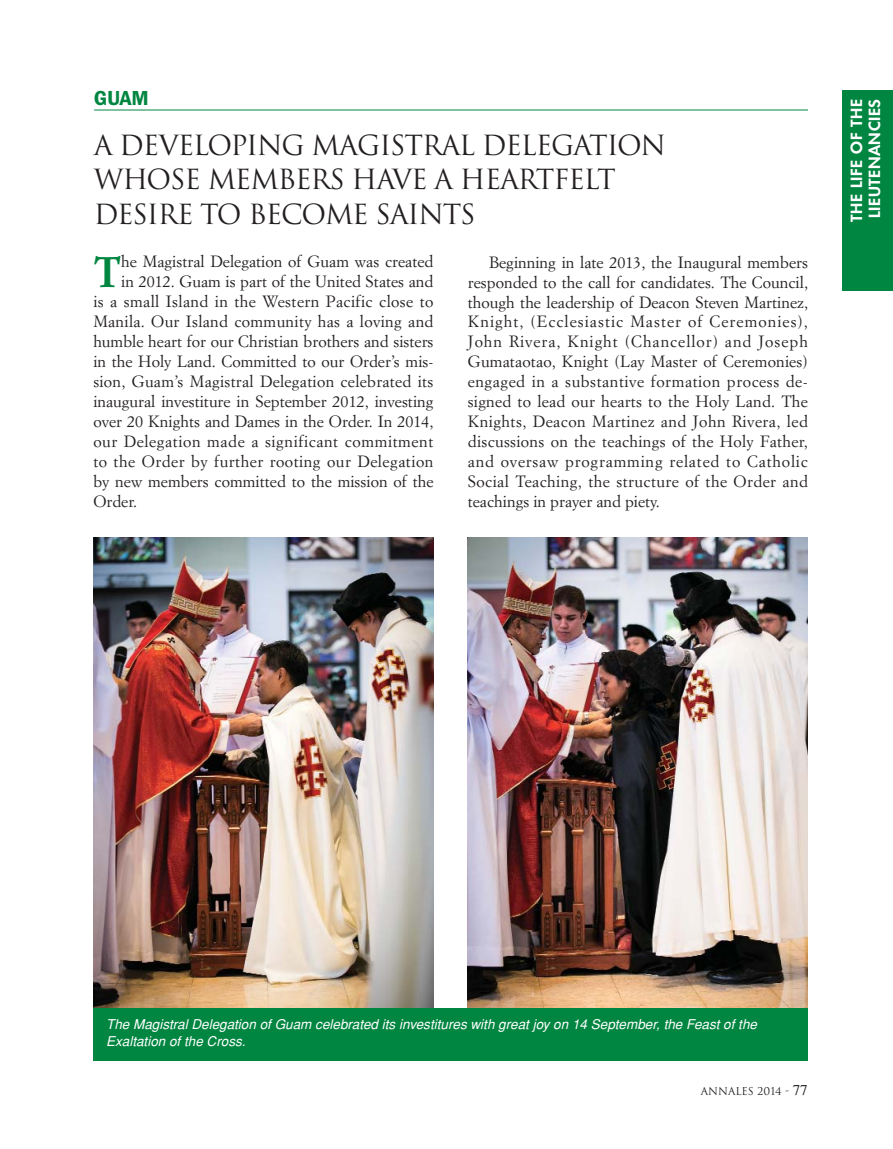
<style>
.page{position:relative;width:893px;height:1149px;background:#fff}
.page>*{position:absolute;margin:0;border:0;box-sizing:border-box;transform-origin:0 0}
.t1{font:700 42px "Simoncini Garamond";color:#008641}
.t2{font:27px/34.5px "Trajan";letter-spacing:-.04em;color:#231f20}
.t3{font:600 condensed 21px "Franklin Gothic";color:#008641;scale:1.1 1}
.t4{font:16.05px/20px "Simoncini Garamond";color:#231f20;text-align:justify}
.t5{font:16.05px "Simoncini Garamond";letter-spacing:.025em;color:#231f20}
.t6{font:16.05px "Simoncini Garamond";letter-spacing:.035em;color:#231f20}
.t7{font:16.05px "Simoncini Garamond";letter-spacing:.03em;color:#231f20}
.t8{font:16.05px "Simoncini Garamond";letter-spacing:.02em;color:#231f20}
.t9{font:800 15px/18px "Futura";letter-spacing:.035em;color:#fff;scale:1.1 1}
.t10{font:italic 13.5px/16.5px "Helvetica";color:#fff}
.t11{font:10.5px "Trajan";color:#231f20}
.s1{font-family:"Times";font-size:15px}
</style>
<div class="page">
<div style="left:843px;top:90px;width:50px;height:200px;background:#008641"></div>
<hr style="left:94px;top:110px;width:714px;height:1px;background:#008641">
<img style="left:467px;top:537px;width:341px;height:470px">
<img style="left:93px;top:537px;width:340px;height:470px">
<div style="left:93px;top:1007px;width:715px;height:52px;background:#008641"></div>
<h3 class="t3" style="left:94px;top:91px;width:52px">GUAM</h3>
<h2 class="t2" style="left:94px;top:128px;width:574px">A DEVELOPING MAGISTRAL DELEGATION<br>WHOSE MEMBERS HAVE A HEARTFELT<br>DESIRE TO BECOME SAINTS</h2>
<h1 class="t1" style="left:93px;top:255px;width:30px">T</h1>
<p class="t4" style="left:121px;top:253px;width:314px">he Magistral Delegation of Guam was created</p>
<p class="t4" style="left:121px;top:273px;width:314px">in 2012. Guam is part of the United States and</p>
<p class="t5" style="left:93px;top:295px;width:342px">is a small Island in the Western Pacific close to</p>
<p class="t8" style="left:93px;top:315px;width:342px">Manila. Our Island community has a loving and</p>
<p class="t4" style="left:93px;top:333px;width:342px">humble heart for our Christian brothers and sisters</p>
<p class="t4" style="left:93px;top:353px;width:342px">in the Holy Land. Committed to our Order’s mis-</p>
<p class="t4" style="left:93px;top:373px;width:342px">sion, Guam’s Magistral Delegation celebrated its</p>
<p class="t4" style="left:93px;top:393px;width:342px">inaugural investiture in September 2012, investing</p>
<p class="t4" style="left:93px;top:412px;width:342px">over 20 Knights and Dames in the Order. In 2014,</p>
<p class="t6" style="left:93px;top:434px;width:342px">our Delegation made a significant commitment</p>
<p class="t7" style="left:93px;top:454px;width:342px">to the Order by further rooting our Delegation</p>
<p class="t4" style="left:93px;top:472px;width:342px">by new members committed to the mission of the</p>
<p class="t4" style="left:93px;top:492px;width:45px">Order.</p>
<p class="t4" style="left:468px;top:253px;width:342px;text-indent:21px">Beginning in late 2013, the Inaugural members responded to the call for candidates. The Council, though the leadership of Deacon Steven Martinez, Knight, (Ecclesiastic Master of Ceremonies), John Rivera, Knight (Chancellor) and Joseph Gumataotao, Knight (Lay Master of Ceremonies) engaged in a substantive formation process de&shy;signed to lead our hearts to the Holy Land. The Knights, Deacon Martinez and John Rivera, led discussions on the teachings of the Holy Father, and oversaw programming related to Catholic Social Teaching, the structure of the Order and teachings in prayer and piety.</p>
<p class="t9" style="left:849px;top:221px;width:113px;rotate:-90deg">THE LIFE OF THE<br>LIEUTENANCIES</p>
<p class="t10" style="left:106px;top:1017px;width:655px">The Magistral Delegation of Guam celebrated its investitures with great joy on 14 September, the Feast of the<br>Exaltation of the Cross.</p>
<p class="t11" style="left:701px;top:1084px;width:108px">ANNALES 2014 - <span class="s1">77</span></p>
</div>
